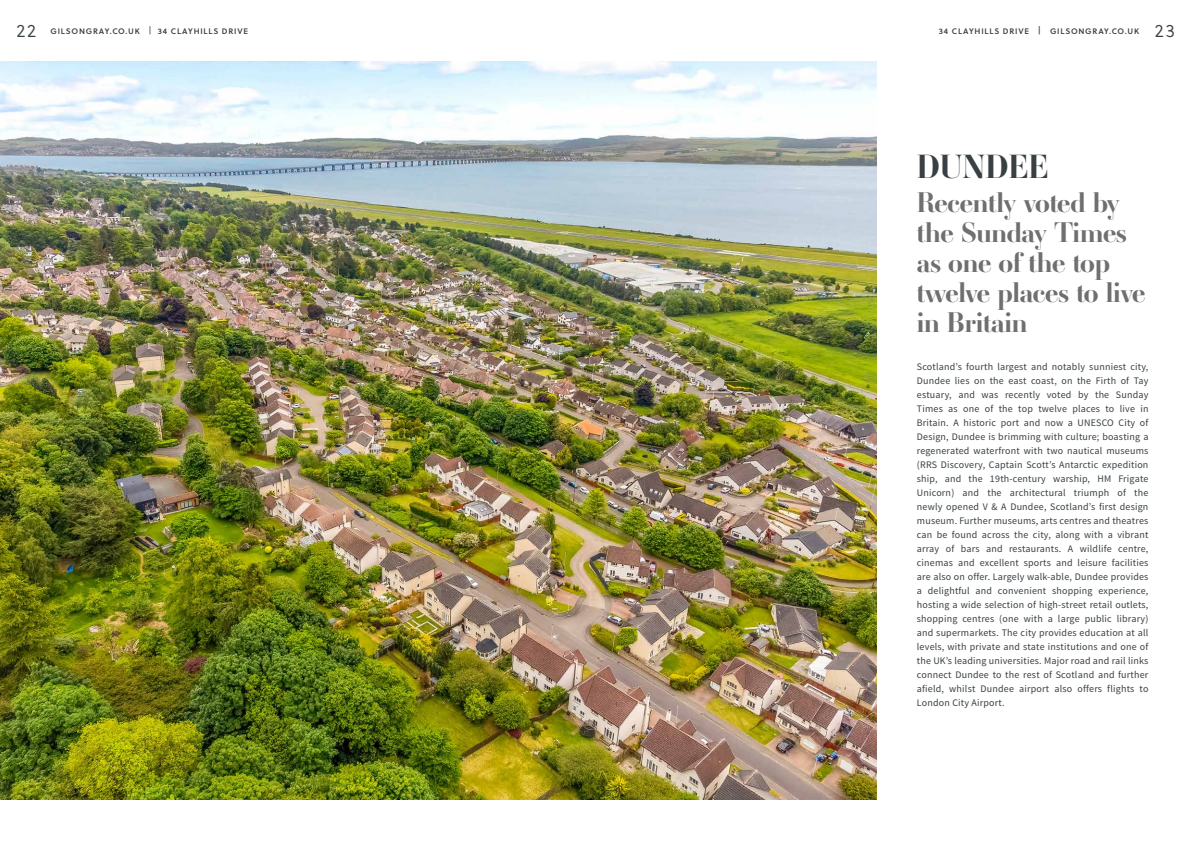
<style>
.page{position:relative;width:1191px;height:842px;background:#fff}
.page>*{position:absolute;margin:0;border:0;box-sizing:border-box;transform-origin:0 0}
.t1{font:700 33px "Ambroise Std";color:#384044}
.t2{font:700 28px/30px "Ambroise Std";letter-spacing:-.01em;color:#706f6f}
.t3{font:18px "Soleil Lt";color:#384044}
.t4{font:10px/14px "Source Sans Pro";letter-spacing:.02em;color:#384044;text-align:justify}
.t5{font:8px "Soleil Sb";letter-spacing:.1em;color:#384044}
.s1{font-family:"Soleil Bk"}
</style>
<div class="page">
<img style="left:0;top:61px;width:876px;height:738px">
<h3 class="t3" style="left:16px;top:18px;width:21px">22</h3>
<p class="t5" style="left:51px;top:25px;width:199px">GILSONGRAY.CO.UK <span class="s1">|</span> 34 CLAYHILLS DRIVE</p>
<p class="t5" style="left:938px;top:25px;width:202px">34 CLAYHILLS DRIVE | GILSONGRAY.CO.UK</p>
<h3 class="t3" style="left:1154px;top:18px;width:22px">23</h3>
<h1 class="t1" style="left:917px;top:146px;width:133px">DUNDEE</h1>
<h2 class="t2" style="left:917px;top:188px;width:230px">Recently voted by the Sunday Times as one of the top twelve places to live in Britain</h2>
<p class="t4" style="left:917px;top:359px;width:233px">Scotland’s fourth largest and notably sunniest city, Dundee lies on the east coast, on the Firth of Tay estuary, and was recently voted by the Sunday Times as one of the top twelve places to live in Britain. A historic port and now a UNESCO City of Design, Dundee is brimming with culture; boasting a regenerated waterfront with two nautical museums (RRS Discovery, Captain Scott’s Antarctic expedition ship, and the 19th-century warship, HM Frigate Unicorn) and the architectural triumph of the newly opened V &amp; A Dundee, Scotland’s first design museum. Further museums, arts centres and theatres can be found across the city, along with a vibrant array of bars and restaurants. A wildlife centre, cinemas and excellent sports and leisure facilities are also on offer. Largely walk-able, Dundee provides a delightful and convenient shopping experience, hosting a wide selection of high-street retail outlets, shopping centres (one with a large public library) and supermarkets. The city provides education at all levels, with private and state institutions and one of the UK’s leading universities. Major road and rail links connect Dundee to the rest of Scotland and further afield, whilst Dundee airport also offers flights to London City Airport.</p>
</div>
